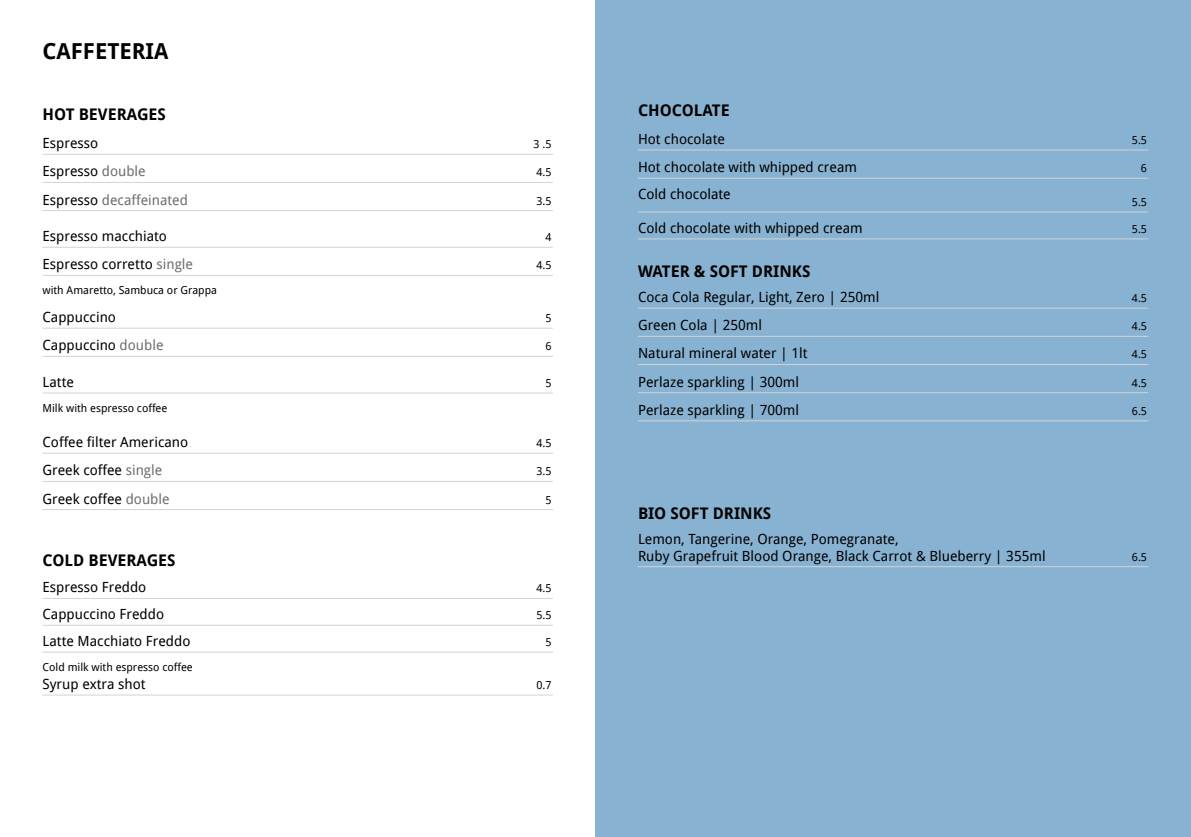
<style>
.page{position:relative;width:1191px;height:837px;background:#fff}
.page>*{position:absolute;margin:0;border:0;box-sizing:border-box;transform-origin:0 0}
.t1{font:700 22px "Droid Sans";color:#000}
.t2{font:700 16px "Droid Sans";color:#000}
.t3{font:14px/16.8px "Droid Sans";color:#000}
.t4{font:14px "Droid Sans";color:#6d6e71}
.t5{font:11px "Droid Sans";color:#000}
.s1{color:#6d6e71}
.s2{color:#000}
</style>
<div class="page">
<div style="left:595px;top:0;width:596px;height:836px;background:#88b2d1"></div>
<hr style="left:43px;top:154px;width:510px;height:1px;background:#d1d3d4">
<hr style="left:43px;top:182px;width:510px;height:1px;background:#d1d3d4">
<hr style="left:43px;top:210px;width:510px;height:1px;background:#d1d3d4">
<hr style="left:43px;top:247px;width:510px;height:1px;background:#d1d3d4">
<hr style="left:43px;top:275px;width:510px;height:1px;background:#d1d3d4">
<hr style="left:43px;top:328px;width:510px;height:1px;background:#d1d3d4">
<hr style="left:43px;top:356px;width:510px;height:1px;background:#d1d3d4">
<hr style="left:43px;top:392px;width:510px;height:1px;background:#d1d3d4">
<hr style="left:43px;top:452px;width:510px;height:1px;background:#d1d3d4">
<hr style="left:43px;top:481px;width:510px;height:1px;background:#d1d3d4">
<hr style="left:43px;top:509px;width:510px;height:1px;background:#d1d3d4">
<hr style="left:43px;top:598px;width:510px;height:1px;background:#d1d3d4">
<hr style="left:43px;top:624px;width:510px;height:1px;background:#d1d3d4">
<hr style="left:43px;top:651px;width:510px;height:1px;background:#d1d3d4">
<hr style="left:43px;top:694px;width:510px;height:1px;background:#d1d3d4">
<hr style="left:638px;top:150px;width:510px;height:1px;background:#d1d3d4">
<hr style="left:638px;top:178px;width:510px;height:1px;background:#d1d3d4">
<hr style="left:638px;top:211px;width:510px;height:1px;background:#d1d3d4">
<hr style="left:638px;top:238px;width:510px;height:1px;background:#d1d3d4">
<hr style="left:638px;top:308px;width:510px;height:1px;background:#d1d3d4">
<hr style="left:638px;top:336px;width:510px;height:1px;background:#d1d3d4">
<hr style="left:638px;top:364px;width:510px;height:1px;background:#d1d3d4">
<hr style="left:638px;top:392px;width:510px;height:1px;background:#d1d3d4">
<hr style="left:638px;top:420px;width:510px;height:1px;background:#d1d3d4">
<hr style="left:638px;top:566px;width:510px;height:1px;background:#d1d3d4">
<h1 class="t1" style="left:43px;top:43px;width:127px">CAFFETERIA</h1>
<p class="t2" style="left:43px;top:108px;width:125px">HOT BEVERAGES</p>
<p class="t3" style="left:43px;top:136px;width:57px">Espresso</p>
<p class="t5" style="left:533px;top:140px;width:19px">3 .5</p>
<p class="t3" style="left:43px;top:164px;width:105px">Espresso <span class="s1">double</span></p>
<p class="t5" style="left:536px;top:168px;width:17px">4.5</p>
<p class="t4" style="left:43px;top:194px;width:147px"><span class="s2">Espresso</span> decaffeinated</p>
<p class="t5" style="left:536px;top:196px;width:17px">3.5</p>
<p class="t3" style="left:43px;top:229px;width:126px">Espresso macchiato</p>
<p class="t5" style="left:545px;top:233px;width:8px">4</p>
<p class="t3" style="left:43px;top:257px;width:152px">Espresso corretto <span class="s1">single</span></p>
<p class="t5" style="left:536px;top:261px;width:17px">4.5</p>
<p class="t5" style="left:43px;top:285px;width:176px">with Amaretto, Sambuca or Grappa</p>
<p class="t3" style="left:43px;top:310px;width:75px">Cappuccino</p>
<p class="t5" style="left:545px;top:313px;width:8px">5</p>
<p class="t3" style="left:43px;top:338px;width:122px">Cappuccino <span class="s1">double</span></p>
<p class="t5" style="left:545px;top:342px;width:8px">6</p>
<p class="t3" style="left:43px;top:375px;width:33px">Latte</p>
<p class="t5" style="left:545px;top:378px;width:8px">5</p>
<p class="t5" style="left:43px;top:403px;width:126px">Milk with espresso coffee</p>
<p class="t3" style="left:43px;top:433px;width:147px">Coffee filter Americano</p>
<p class="t5" style="left:536px;top:438px;width:17px">4.5</p>
<p class="t3" style="left:43px;top:463px;width:121px">Greek coffee <span class="s1">single</span></p>
<p class="t5" style="left:536px;top:467px;width:17px">3.5</p>
<p class="t3" style="left:43px;top:491px;width:129px">Greek coffee <span class="s1">double</span></p>
<p class="t5" style="left:545px;top:495px;width:8px">5</p>
<p class="t2" style="left:43px;top:553px;width:135px">COLD BEVERAGES</p>
<p class="t3" style="left:43px;top:580px;width:105px">Espresso Freddo</p>
<p class="t5" style="left:536px;top:583px;width:17px">4.5</p>
<p class="t3" style="left:43px;top:607px;width:123px">Cappuccino Freddo</p>
<p class="t5" style="left:536px;top:610px;width:17px">5.5</p>
<p class="t3" style="left:43px;top:633px;width:149px">Latte Macchiato Freddo</p>
<p class="t5" style="left:545px;top:637px;width:8px">5</p>
<p class="t5" style="left:43px;top:662px;width:152px">Cold milk with espresso coffee</p>
<p class="t3" style="left:43px;top:676px;width:104px">Syrup extra shot</p>
<p class="t5" style="left:536px;top:680px;width:17px">0.7</p>
<p class="t2" style="left:638px;top:104px;width:93px">CHOCOLATE</p>
<p class="t3" style="left:638px;top:132px;width:88px">Hot chocolate</p>
<p class="t5" style="left:1132px;top:135px;width:17px">5.5</p>
<p class="t3" style="left:638px;top:160px;width:220px">Hot chocolate with whipped cream</p>
<p class="t5" style="left:1141px;top:164px;width:8px">6</p>
<p class="t3" style="left:638px;top:187px;width:94px">Cold chocolate</p>
<p class="t5" style="left:1132px;top:197px;width:17px">5.5</p>
<p class="t3" style="left:638px;top:221px;width:226px">Cold chocolate with whipped cream</p>
<p class="t5" style="left:1132px;top:224px;width:17px">5.5</p>
<p class="t2" style="left:638px;top:265px;width:174px">WATER &amp; SOFT DRINKS</p>
<p class="t3" style="left:638px;top:290px;width:243px">Coca Cola Regular, Light, Zero | 250ml</p>
<p class="t5" style="left:1132px;top:293px;width:17px">4.5</p>
<p class="t3" style="left:638px;top:318px;width:125px">Green Cola | 250ml</p>
<p class="t5" style="left:1132px;top:322px;width:17px">4.5</p>
<p class="t3" style="left:638px;top:346px;width:171px">Natural mineral water | 1lt</p>
<p class="t5" style="left:1132px;top:350px;width:17px">4.5</p>
<p class="t3" style="left:638px;top:374px;width:163px">Perlaze sparkling | 300ml</p>
<p class="t5" style="left:1132px;top:378px;width:17px">4.5</p>
<p class="t3" style="left:638px;top:402px;width:163px">Perlaze sparkling | 700ml</p>
<p class="t5" style="left:1132px;top:406px;width:17px">6.5</p>
<p class="t2" style="left:638px;top:506px;width:135px">BIO SOFT DRINKS</p>
<p class="t3" style="left:638px;top:531px;width:409px">Lemon, Tangerine, Orange, Pomegranate,<br>Ruby Grapefruit Blood Orange, Black Carrot &amp; Blueberry | 355ml</p>
<p class="t5" style="left:1132px;top:552px;width:17px">6.5</p>
</div>
